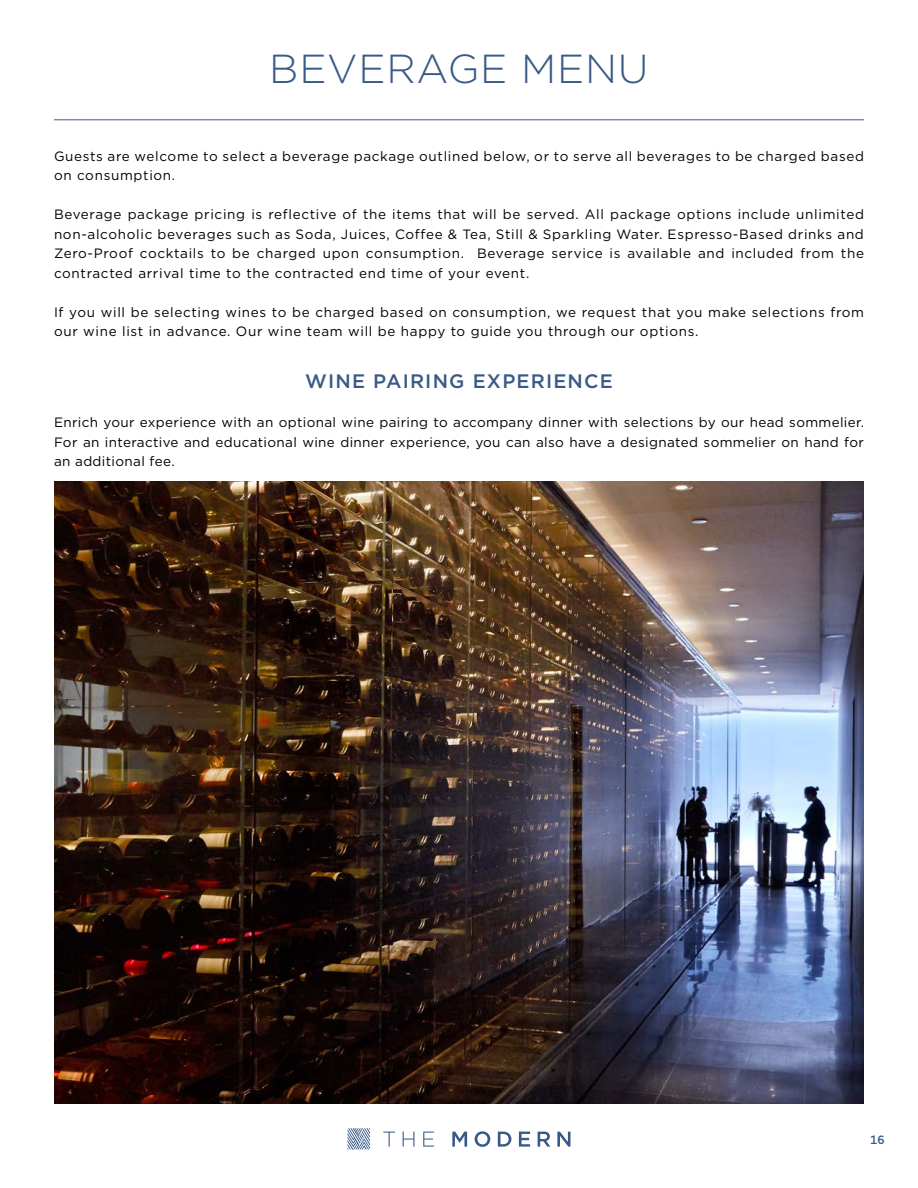
<style>
.page{position:relative;width:918px;height:1188px;background:#fff}
.page>*{position:absolute;margin:0;border:0;box-sizing:border-box;transform-origin:0 0}
.t1{font:300 40.5px "Gotham";letter-spacing:.02em;color:#395a87}
.t2{font:500 19.5px "Gotham";letter-spacing:.06em;color:#395a87}
.t3{font:13.5px/19.5px "Gotham";letter-spacing:.05em;color:#000}
.t4{font:500 12px "Gotham";color:#395a87}
</style>
<div class="page">
<img style="left:54px;top:482px;width:810px;height:622px">
<hr style="left:54px;top:119px;width:810px;height:1px;background:#395a87">
<svg style="left:348px;top:1128px;width:22px;height:21px"></svg>
<svg style="left:383px;top:1132px;width:12px;height:15px"></svg>
<svg style="left:403px;top:1132px;width:11px;height:15px"></svg>
<svg style="left:423px;top:1132px;width:11px;height:15px"></svg>
<svg style="left:452px;top:1132px;width:15px;height:15px"></svg>
<svg style="left:475px;top:1131px;width:15px;height:16px"></svg>
<svg style="left:498px;top:1132px;width:13px;height:15px"></svg>
<svg style="left:519px;top:1132px;width:11px;height:15px"></svg>
<svg style="left:538px;top:1132px;width:12px;height:15px"></svg>
<svg style="left:557px;top:1132px;width:13px;height:15px"></svg>
<h1 class="t1" style="left:269px;top:43px;width:381px">BEVERAGE MENU</h1>
<p class="t3" style="left:54px;top:146px;width:812px">Guests are welcome to select a beverage package outlined below, or to serve all beverages to be charged based on consumption.</p>
<p class="t3" style="left:54px;top:204px;width:812px;text-align:justify">Beverage package pricing is reflective of the items that will be served. All package options include unlimited non-alcoholic beverages such as Soda, Juices, Coffee &amp; Tea, Still &amp; Sparkling Water. Espresso-Based drinks and Zero-Proof cocktails to be charged upon consumption. Beverage service is available and included from the contracted arrival time to the contracted end time of your event.</p>
<p class="t3" style="left:54px;top:302px;width:812px">If you will be selecting wines to be charged based on consumption, we request that you make selections from our wine list in advance. Our wine team will be happy to guide you through our options.</p>
<h2 class="t2" style="left:305px;top:369px;width:309px">WINE PAIRING EXPERIENCE</h2>
<p class="t3" style="left:54px;top:413px;width:812px;text-align:justify">Enrich your experience with an optional wine pairing to accompany dinner with selections by our head sommelier.<br>For an interactive and educational wine dinner experience, you can also have a designated sommelier on hand for an additional fee.</p>
<p class="t4" style="left:870px;top:1132px;width:16px">16</p>
</div>
